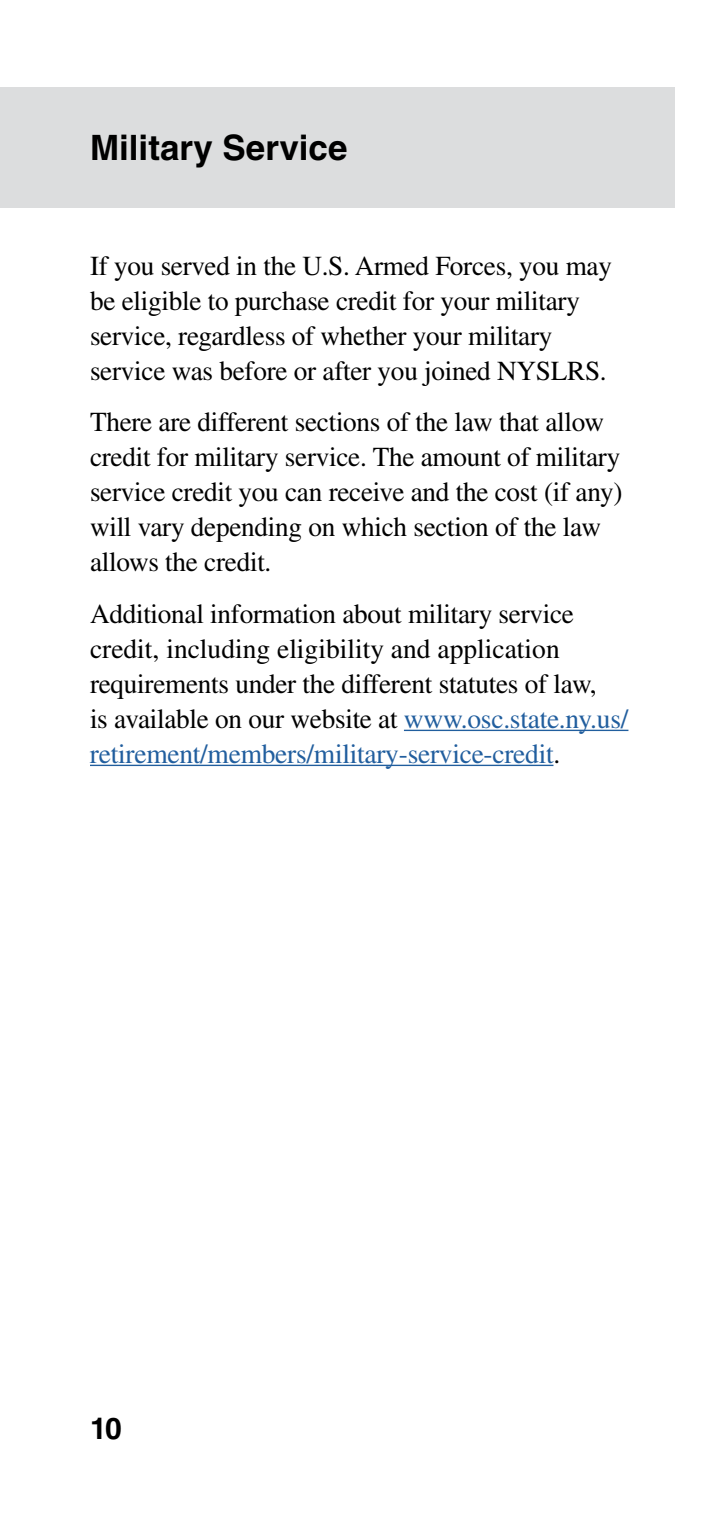
<style>
.page{position:relative;width:720px;height:1530px;background:#fff}
.page>*{position:absolute;margin:0;border:0;box-sizing:border-box;transform-origin:0 0}
.t1{font:700 35px "Helvetica LT Std";color:#000}
.t2{font:700 30px "Helvetica LT Std";color:#000}
.t3{font:27.5px/35px "Times LT Std";letter-spacing:-.01em;color:#000}
.s1{color:#215e9e}
</style>
<div class="page">
<div style="left:0;top:88px;width:675px;height:120px;background:#dcddde"></div>
<hr style="left:404px;top:730px;width:224px;height:1px;background:#215e9e">
<hr style="left:90px;top:765px;width:463px;height:1px;background:#215e9e">
<p class="t1" style="left:90px;top:126px;width:259px">Military Service</p>
<p class="t3" style="left:90px;top:248px;width:524px">If you served in the U.S. Armed Forces, you may be eligible to purchase credit for your military service, regardless of whether your military service was before or after you joined NYSLRS.</p>
<p class="t3" style="left:90px;top:405px;width:534px">There are different sections of the law that allow credit for military service. The amount of military service credit you can receive and the cost (if any) will vary depending on which section of the law allows the credit.</p>
<p class="t3" style="left:90px;top:596px;width:540px">Additional information about military service credit, including eligibility and application requirements under the different statutes of law,<br>is available on our website at <span class="s1">www.osc.state.ny.us/ retirement/members/military-service-credit</span>.</p>
<p class="t2" style="left:90px;top:1410px;width:33px">10</p>
</div>
